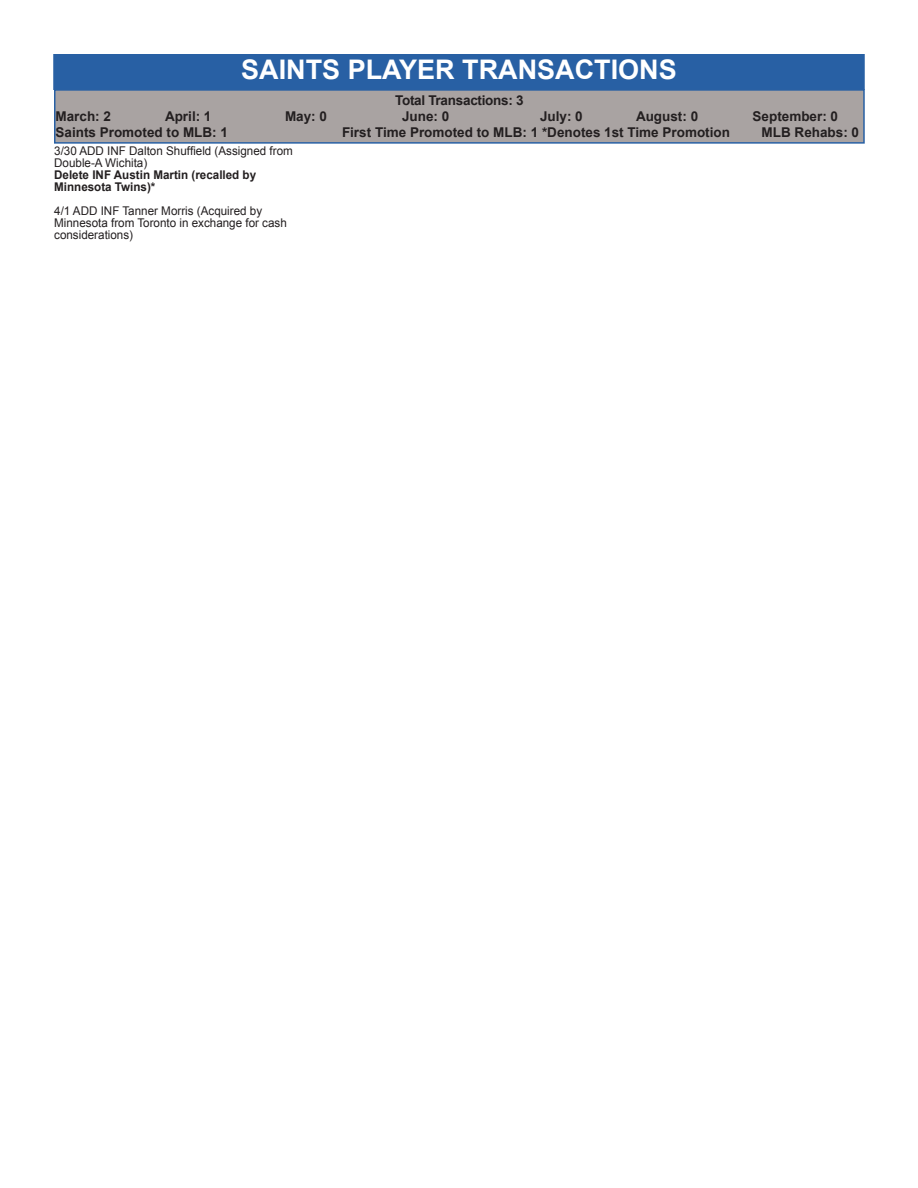
<style>
.page{position:relative;width:918px;height:1188px;background:#fff}
.page>*{position:absolute;margin:0;border:0;box-sizing:border-box;transform-origin:0 0}
.t1{font:700 27px "Arial";color:#fff}
.t2{font:700 13.5px "Arial";color:#231f20}
.t3{font:700 13.5px "Arial";letter-spacing:-.02em;color:#231f20}
.t4{font:12px/12px "Arial";color:#231f20}
.t5{font:700 12px/12px "Arial";color:#231f20}
</style>
<div class="page">
<div style="left:53px;top:54px;width:812px;height:36px;background:#2860a4"></div>
<div style="left:54px;top:89px;width:811px;height:55px;background:#a9a3a2;border:2px solid #2860a4"></div>
<h1 class="t1" style="left:241px;top:55px;width:437px">SAINTS PLAYER TRANSACTIONS</h1>
<p class="t3" style="left:395px;top:93px;width:130px">Total Transactions: 3</p>
<p class="t2" style="left:56px;top:109px;width:57px">March: 2</p>
<p class="t2" style="left:165px;top:109px;width:48px">April: 1</p>
<p class="t2" style="left:285px;top:109px;width:44px">May: 0</p>
<p class="t2" style="left:402px;top:109px;width:49px">June: 0</p>
<p class="t2" style="left:540px;top:109px;width:44px">July: 0</p>
<p class="t2" style="left:636px;top:109px;width:64px">August: 0</p>
<p class="t2" style="left:753px;top:109px;width:87px">September: 0</p>
<p class="t2" style="left:56px;top:125px;width:174px">Saints Promoted to MLB: 1</p>
<p class="t2" style="left:342px;top:125px;width:390px">First Time Promoted to MLB: 1 *Denotes 1st Time Promotion</p>
<p class="t2" style="left:762px;top:125px;width:99px">MLB Rehabs: 0</p>
<p class="t4" style="left:54px;top:145px;width:240px">3/30 ADD INF Dalton Shuffield (Assigned from<br>Double-A Wichita)</p>
<p class="t5" style="left:54px;top:169px;width:204px">Delete INF Austin Martin (recalled by<br>Minnesota Twins)*</p>
<p class="t4" style="left:54px;top:205px;width:234px">4/1 ADD INF Tanner Morris (Acquired by<br>Minnesota from Toronto in exchange for cash considerations)</p>
</div>
